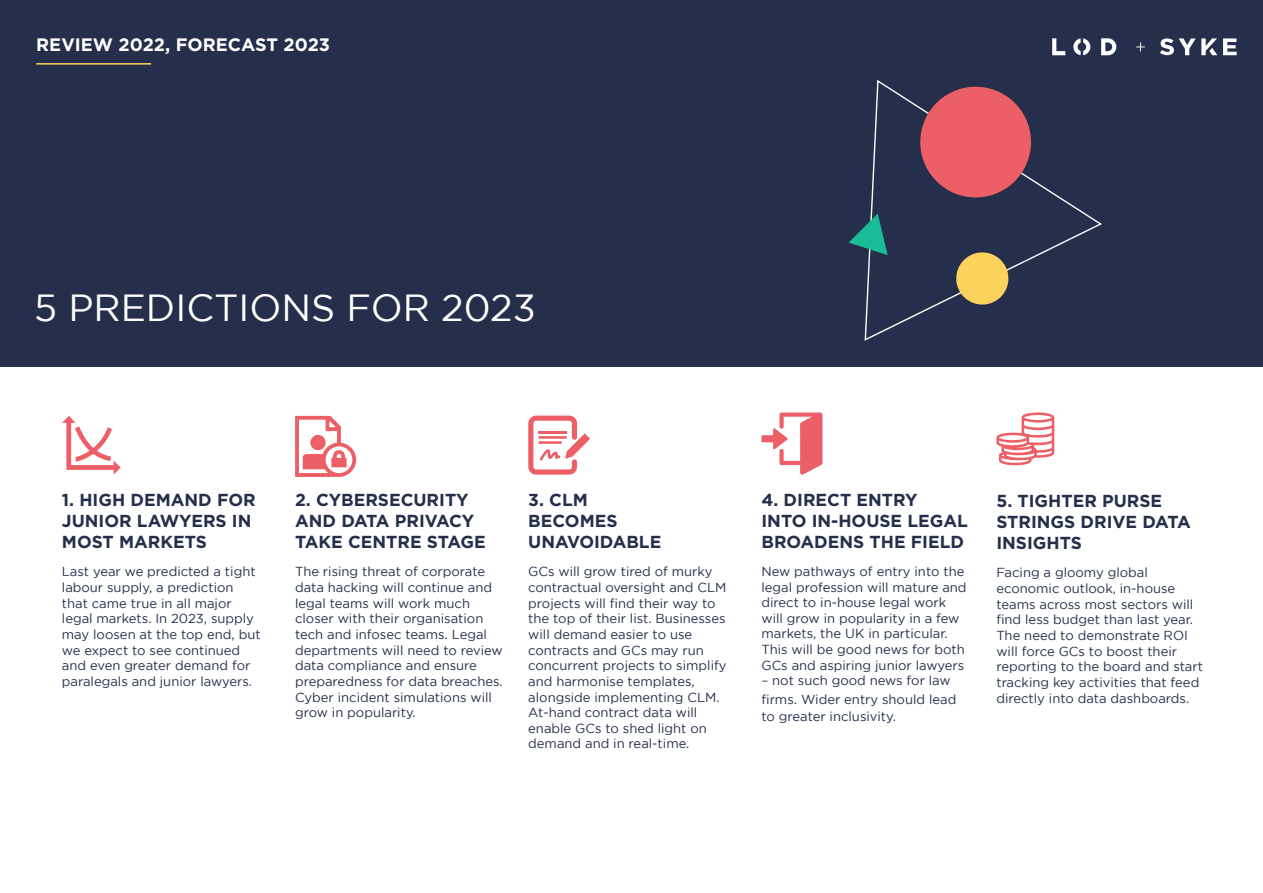
<style>
.page{position:relative;width:1263px;height:893px;background:#fff}
.page>*{position:absolute;margin:0;border:0;box-sizing:border-box;transform-origin:0 0}
.t1{font:37.65px "Gotham";color:#fff}
.t2{font:700 18px "Gotham";color:#fff}
.t3{font:700 17.4px/20.9px "Gotham";color:#252e4a}
.t4{font:13.05px/15.6px "Gotham";color:#252e4a}
.s1{font-family:"Arial"}
</style>
<div class="page">
<div style="left:0;top:0;width:1263px;height:366px;background:#252e4a"></div>
<svg style="left:1052px;top:38px;width:13px;height:17px"></svg>
<svg style="left:1073px;top:38px;width:17px;height:17px"></svg>
<svg style="left:1101px;top:38px;width:15px;height:17px"></svg>
<svg style="left:1136px;top:42px;width:9px;height:9px"></svg>
<svg style="left:1160px;top:38px;width:57px;height:17px"></svg>
<svg style="left:1223px;top:38px;width:13px;height:17px"></svg>
<hr style="left:36px;top:63px;width:115px;height:2px;background:#fdd55a">
<svg style="left:62px;top:416px;width:59px;height:59px"></svg>
<svg style="left:295px;top:416px;width:61px;height:61px"></svg>
<svg style="left:528px;top:416px;width:62px;height:59px"></svg>
<svg style="left:761px;top:412px;width:61px;height:63px"></svg>
<svg style="left:996px;top:412px;width:58px;height:53px"></svg>
<svg style="left:864px;top:80px;width:238px;height:261px"></svg>
<svg style="left:915px;top:82px;width:121px;height:120px"></svg>
<svg style="left:954px;top:251px;width:56px;height:55px"></svg>
<svg style="left:848px;top:213px;width:41px;height:43px"></svg>
<h2 class="t2" style="left:36px;top:34px;width:295px">REVIEW 2022, FORECAST 2023</h2>
<h1 class="t1" style="left:34px;top:287px;width:503px">5 PREDICTIONS FOR 2023</h1>
<h3 class="t3" style="left:62px;top:489px;width:195px">1. HIGH DEMAND FOR<br>JUNIOR LAWYERS IN<br>MOST MARKETS</h3>
<p class="t4" style="left:62px;top:564px;width:200px">Last year we predicted a tight labour supply, a prediction that came true in all major legal markets. In 2023, supply may loosen at the top end, but we expect to see continued and even greater demand for paralegals and junior lawyers.</p>
<h3 class="t3" style="left:295px;top:489px;width:192px">2. CYBERSECURITY<br>AND DATA PRIVACY<br>TAKE CENTRE STAGE</h3>
<p class="t4" style="left:295px;top:564px;width:209px">The rising threat of corporate data hacking will continue and legal teams will work much closer with their organisation tech and infosec teams. Legal departments will need to review data compliance and ensure preparedness for data breaches.<br>Cyber incident simulations will grow in popularity.</p>
<h3 class="t3" style="left:528px;top:489px;width:135px">3. CLM<br>BECOMES<br>UNAVOIDABLE</h3>
<p class="t4" style="left:528px;top:564px;width:200px">GCs will grow tired of murky contractual oversight and CLM projects will find their way to the top of their list. Businesses will demand easier to use contracts and GCs may run concurrent projects to simplify and harmonise templates, alongside implementing CLM.<br>At-hand contract data will enable GCs to shed light on demand and in real-time.</p>
<h3 class="t3" style="left:761px;top:489px;width:208px">4. DIRECT ENTRY<br>INTO IN-HOUSE LEGAL<br>BROADENS THE FIELD</h3>
<h3 class="t3" style="left:996px;top:490px;width:196px">5. TIGHTER PURSE<br>STRINGS DRIVE DATA<br>INSIGHTS</h3>
<p class="t4" style="left:996px;top:565px;width:208px">Facing a gloomy global economic outlook, in-house teams across most sectors will find less budget than last year.<br>The need to demonstrate ROI will force GCs to boost their reporting to the board and start tracking key activities that feed directly into data dashboards.</p>
<p class="t4" style="left:761px;top:563px;width:207px">New pathways of entry into the legal profession will mature and direct to in-house legal work will grow in popularity in a few markets, the UK in particular.<br>This will be good news for both<br>GCs and aspiring junior lawyers</p>
<p class="t4" style="left:761px;top:671px;width:196px;line-height:18.9px">– not such good news for law firms<span class="s1">.</span> Wider entry should lead</p>
<p class="t4" style="left:761px;top:708px;width:136px">to greater inclusivity.</p>
</div>
